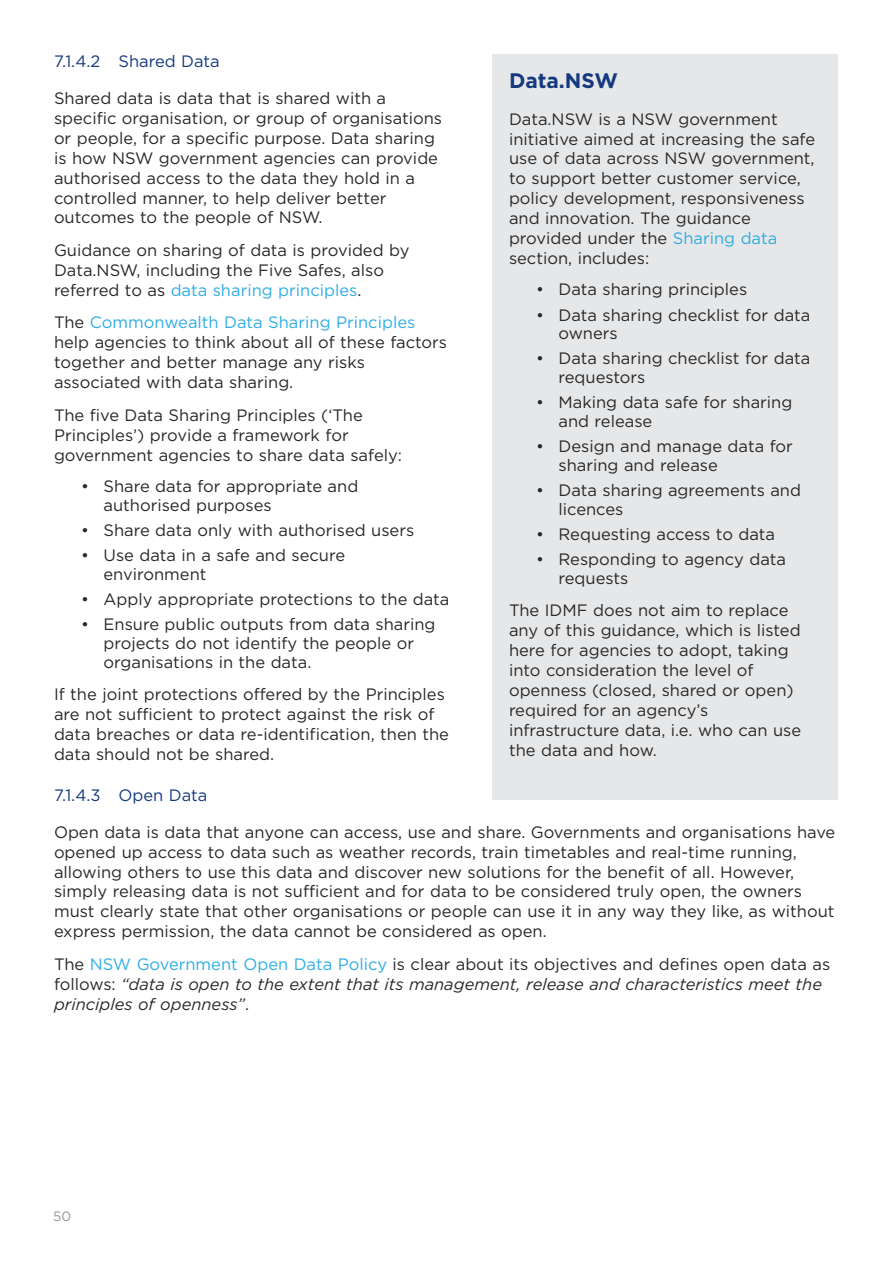
<style>
.page{position:relative;width:893px;height:1263px;background:#fff}
.page>*{position:absolute;margin:0;border:0;box-sizing:border-box;transform-origin:0 0}
.t1{font:700 21px "Gotham";color:#15397f}
.t2{font:16.5px/20px "Gotham";color:#292829}
.t3{font:italic 16.5px/20px "Gotham";color:#292829}
.t4{font:16.5px "Gotham";color:#15397f}
.t5{font:13.5px "Gotham";color:#939598}
.s1{color:#2eade3}
.s2{font-style:normal}
.s3{font-style:normal;color:#2eade3}
</style>
<div class="page">
<div style="left:492px;top:54px;width:346px;height:745px;background:#e6e7e8"></div>
<p class="t4" style="left:54px;top:51px;width:167px">7.1.4.2 Shared Data</p>
<p class="t2" style="left:54px;top:88px;width:390px">Shared data is data that is shared with a specific organisation, or group of organisations or people, for a specific purpose. Data sharing is how NSW government agencies can provide authorised access to the data they hold in a controlled manner, to help deliver better outcomes to the people of NSW.</p>
<p class="t2" style="left:54px;top:240px;width:357px">Guidance on sharing of data is provided by<br>Data.NSW, including the Five Safes, also referred to as <span class="s1">data sharing principles</span>.</p>
<p class="t2" style="left:54px;top:312px;width:395px">The <span class="s1">Commonwealth Data Sharing Principles </span>help agencies to think about all of these factors together and better manage any risks associated with data sharing.</p>
<p class="t2" style="left:54px;top:405px;width:350px">The five Data Sharing Principles (‘The<br>Principles’) provide a framework for government agencies to share data safely:</p>
<p class="t2" style="left:104px;top:476px;width:256px;line-height:18.8px;text-indent:-23px">• Share data for appropriate and authorised purposes</p>
<p class="t2" style="left:81px;top:520px;width:335px">• Share data only with authorised users</p>
<p class="t2" style="left:104px;top:545px;width:243px;line-height:18.8px;text-indent:-23px">• Use data in a safe and secure environment</p>
<p class="t2" style="left:81px;top:589px;width:370px">• Apply appropriate protections to the data</p>
<p class="t2" style="left:104px;top:614px;width:334px;line-height:18.8px;text-indent:-23px">• Ensure public outputs from data sharing projects do not identify the people or organisations in the data.</p>
<p class="t2" style="left:54px;top:684px;width:397px">If the joint protections offered by the Principles are not sufficient to protect against the risk of data breaches or data re-identification, then the data should not be shared.</p>
<p class="t4" style="left:54px;top:784px;width:155px">7.1.4.3 Open Data</p>
<p class="t2" style="left:54px;top:821px;width:783px">Open data is data that anyone can access, use and share. Governments and organisations have opened up access to data such as weather records, train timetables and real-time running, allowing others to use this data and discover new solutions for the benefit of all. However, simply releasing data is not sufficient and for data to be considered truly open, the owners must clearly state that other organisations or people can use it in any way they like, as without express permission, the data cannot be considered as open.</p>
<p class="t3" style="left:54px;top:954px;width:778px"><span class="s2">The</span> <span class="s3">NSW Government Open Data Policy</span> <span class="s2">is clear about its objectives and defines open data as follows:</span> “data is open to the extent that its management, release and characteristics meet the principles of openness”<span class="s2">.</span></p>
<p class="t1" style="left:509px;top:66px;width:110px">Data.NSW</p>
<p class="t2" style="left:509px;top:109px;width:308px">Data.NSW is a NSW government initiative aimed at increasing the safe use of data across NSW government, to support better customer service, policy development, responsiveness and innovation. The guidance provided under the <span class="s1">Sharing data </span>section, includes:</p>
<p class="t2" style="left:536px;top:279px;width:213px">• Data sharing principles</p>
<p class="t2" style="left:558px;top:305px;width:253px;line-height:18.8px;text-indent:-23px">• Data sharing checklist for data owners</p>
<p class="t2" style="left:558px;top:349px;width:253px;line-height:18.8px;text-indent:-23px">• Data sharing checklist for data requestors</p>
<p class="t2" style="left:558px;top:393px;width:235px;line-height:18.8px;text-indent:-23px">• Making data safe for sharing and release</p>
<p class="t2" style="left:558px;top:437px;width:236px;line-height:18.8px;text-indent:-23px">• Design and manage data for sharing and release</p>
<p class="t2" style="left:558px;top:480px;width:244px;line-height:18.8px;text-indent:-23px">• Data sharing agreements and licences</p>
<p class="t2" style="left:536px;top:524px;width:241px">• Requesting access to data</p>
<p class="t2" style="left:558px;top:549px;width:229px;line-height:18.8px;text-indent:-23px">• Responding to agency data requests</p>
<p class="t2" style="left:509px;top:600px;width:294px">The IDMF does not aim to replace any of this guidance, which is listed here for agencies to adopt, taking into consideration the level of openness (closed, shared or open) required for an agency’s infrastructure data, i.e. who can use the data and how.</p>
<p class="t5" style="left:53px;top:1207px;width:19px">50</p>
</div>
